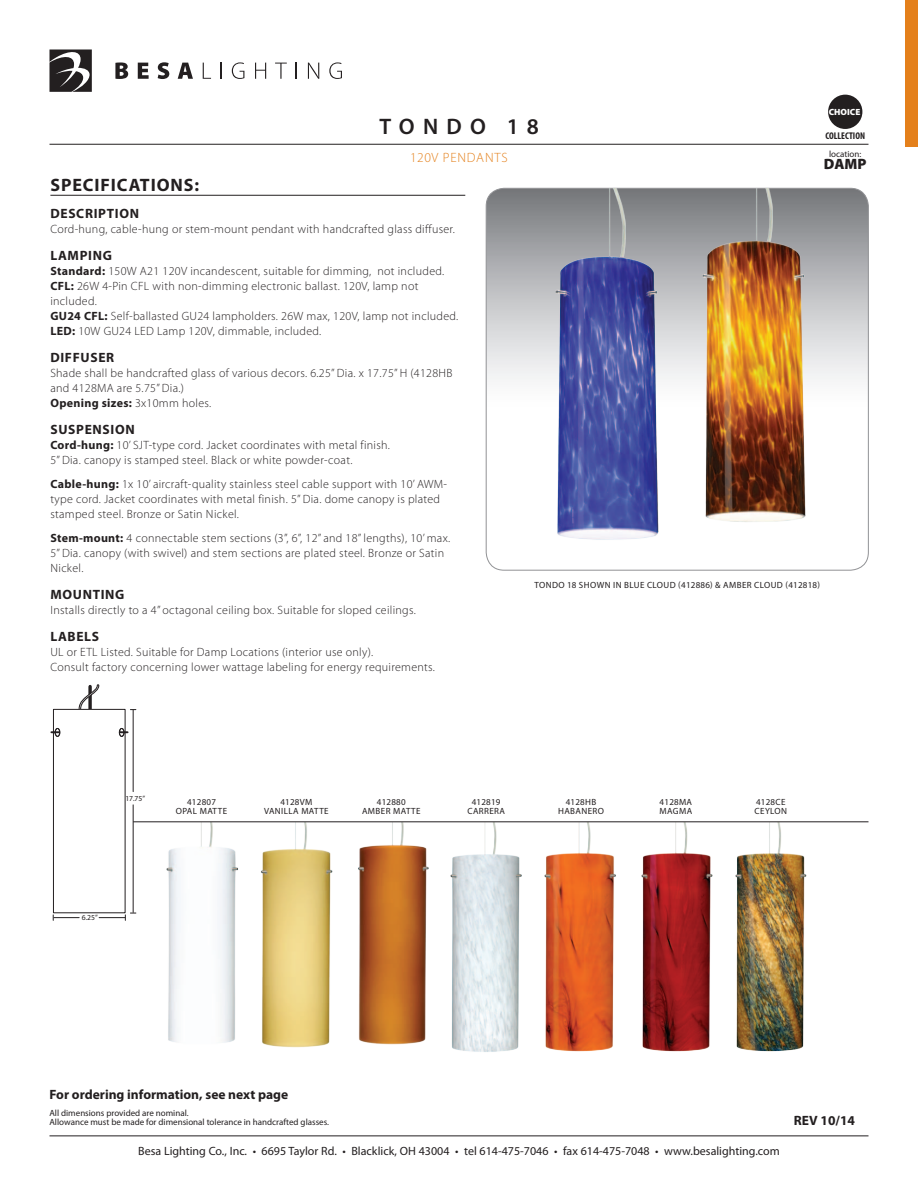
<style>
.page{position:relative;width:918px;height:1188px;background:#fff}
.page>*{position:absolute;margin:0;border:0;box-sizing:border-box;transform-origin:0 0}
.t1{font:600 22.5px "Myriad Pro";letter-spacing:.37em;color:#231f20}
.t2{font:700 18px "Myriad Pro";letter-spacing:.05em;color:#231f20}
.t3{font:900 15px "Myriad Pro";color:#231f20}
.t4{font:700 13.5px "Myriad Pro";letter-spacing:.05em;color:#231f20}
.t5{font:700 13.5px "Myriad Pro";color:#231f20}
.t6{font:300 13.5px "Myriad Pro";letter-spacing:.06em;color:#e4801b}
.t7{font:300 12px/15px "Myriad Pro";letter-spacing:.025em;color:#231f20}
.t8{font:12px "Myriad Pro";color:#231f20}
.t9{font:700 condensed 9.75px "Myriad Pro";color:#231f20}
.t10{font:9px/9px "Myriad Pro";letter-spacing:.005em;color:#231f20}
.t11{font:9px/9px "Myriad Pro";letter-spacing:.045em;color:#231f20;text-align:center}
.t12{font:9px/9px "Myriad Pro";letter-spacing:.025em;color:#231f20;text-align:center}
.t13{font:9px/9px "Myriad Pro";letter-spacing:.035em;color:#231f20;text-align:center}
.t14{font:9px/9px "Myriad Pro";letter-spacing:.03em;color:#231f20}
.t15{font:900 9px "Myriad Pro";color:#fff}
.t16{font:7.65px "Myriad Pro";color:#231f20}
.s1{font-weight:700}
</style>
<div class="page">
<hr style="left:50px;top:1136px;width:818px;height:1px;background:#231f20">
<svg style="left:115px;top:62px;width:13px;height:17px"></svg>
<svg style="left:138px;top:63px;width:11px;height:16px"></svg>
<svg style="left:158px;top:62px;width:11px;height:17px"></svg>
<svg style="left:178px;top:63px;width:15px;height:16px"></svg>
<svg style="left:203px;top:63px;width:8px;height:16px"></svg>
<svg style="left:221px;top:63px;width:1px;height:16px"></svg>
<svg style="left:232px;top:62px;width:12px;height:17px"></svg>
<svg style="left:255px;top:63px;width:11px;height:16px"></svg>
<svg style="left:275px;top:63px;width:12px;height:16px"></svg>
<svg style="left:296px;top:63px;width:1px;height:16px"></svg>
<svg style="left:308px;top:63px;width:11px;height:16px"></svg>
<svg style="left:329px;top:62px;width:13px;height:17px"></svg>
<svg style="left:50px;top:50px;width:42px;height:42px"></svg>
<hr style="left:50px;top:144px;width:818px;height:1px;background:#231f20">
<div style="left:905px;top:1px;width:13px;height:146px;background:#e4801b"></div>
<img style="left:544px;top:823px;width:72px;height:229px">
<img style="left:641px;top:823px;width:72px;height:229px">
<img style="left:735px;top:823px;width:72px;height:229px">
<img style="left:450px;top:823px;width:72px;height:229px">
<img style="left:166px;top:823px;width:72px;height:220px">
<img style="left:261px;top:823px;width:72px;height:225px">
<img style="left:358px;top:823px;width:71px;height:222px">
<svg style="left:486px;top:188px;width:382px;height:382px"></svg>
<hr style="left:50px;top:195px;width:415px;height:1px;background:#231f20">
<hr style="left:133px;top:822px;width:736px;height:1px;background:#231f20">
<div style="left:828px;top:95px;width:34px;height:34px;background:#231f20;border-radius:50%"></div>
<svg style="left:78px;top:684px;width:22px;height:25px"></svg>
<hr style="left:133px;top:805px;width:1px;height:107px;background:#231f20">
<hr style="left:133px;top:710px;width:1px;height:82px;background:#231f20">
<svg style="left:53px;top:915px;width:26px;height:5px"></svg>
<svg style="left:99px;top:913px;width:37px;height:7px"></svg>
<div style="left:53px;top:709px;width:73px;height:204px;border:1px solid #231f20"></div>
<div style="left:119px;top:728px;width:5px;height:9px;border:1px solid #231f20;border-radius:50%"></div>
<div style="left:119px;top:728px;width:6px;height:9px;border:1px solid #231f20;border-radius:50%"></div>
<div style="left:55px;top:728px;width:5px;height:9px;border:1px solid #231f20;border-radius:50%"></div>
<svg style="left:118px;top:729px;width:10px;height:5px"></svg>
<svg style="left:51px;top:731px;width:8px;height:2px"></svg>
<img style="left:550px;top:188px;width:116px;height:363px">
<img style="left:697px;top:188px;width:116px;height:347px">
<h1 class="t1" style="left:379px;top:113px;width:161px">TONDO 18</h1>
<p class="t15" style="left:829px;top:106px;width:33px">CHOICE</p>
<p class="t9" style="left:825px;top:130px;width:41px">COLLECTION</p>
<p class="t6" style="left:410px;top:149px;width:99px">120V pendants</p>
<p class="t10" style="left:829px;top:149px;width:34px">location:</p>
<p class="t3" style="left:824px;top:154px;width:44px">DAMP</p>
<h2 class="t2" style="left:50px;top:173px;width:150px">SPECIFICATIONS:</h2>
<p class="t4" style="left:50px;top:204px;width:90px">DESCRIPTION</p>
<p class="t7" style="left:50px;top:221px;width:406px">Cord-hung, cable-hung or stem-mount pendant with handcrafted glass diffuser.</p>
<p class="t4" style="left:50px;top:246px;width:63px">LAMPING</p>
<p class="t7" style="left:50px;top:263px;width:409px"><span class="s1">Standard:</span> 150W A21 120V incandescent, suitable for dimming, not included.<br><span class="s1">CFL:</span> 26W 4-Pin CFL with non-dimming electronic ballast. 120V, lamp not included.<br><span class="s1">GU24 CFL:</span> Self-ballasted GU24 lampholders. 26W max, 120V, lamp not included.<br><span class="s1">LED:</span> 10W GU24 LED Lamp 120V, dimmable, included.</p>
<p class="t4" style="left:50px;top:348px;width:65px">DIFFUSER</p>
<p class="t7" style="left:50px;top:365px;width:404px">Shade shall be handcrafted glass of various decors. 6.25” Dia. x 17.75” H (4128HB and 4128MA are 5.75” Dia.)<br><span class="s1">Opening sizes:</span> 3x10mm holes.</p>
<p class="t4" style="left:50px;top:420px;width:86px">SUSPENSION</p>
<p class="t7" style="left:50px;top:437px;width:341px"><span class="s1">Cord-hung:</span> 10’ SJT-type cord. Jacket coordinates with metal finish.<br>5” Dia. canopy is stamped steel. Black or white powder-coat.</p>
<p class="t7" style="left:50px;top:476px;width:398px"><span class="s1">Cable-hung:</span> 1x 10’ aircraft-quality stainless steel cable support with 10’ AWM&shy;type cord. Jacket coordinates with metal finish. 5” Dia. dome canopy is plated stamped steel. Bronze or Satin Nickel.</p>
<p class="t7" style="left:50px;top:530px;width:401px"><span class="s1">Stem-mount:</span> 4 connectable stem sections (3”, 6”, 12” and 18” lengths), 10’ max.<br>5” Dia. canopy (with swivel) and stem sections are plated steel. Bronze or Satin<br>Nickel.</p>
<p class="t4" style="left:50px;top:585px;width:76px">MOUNTING</p>
<p class="t7" style="left:50px;top:602px;width:367px">Installs directly to a 4” octagonal ceiling box. Suitable for sloped ceilings.</p>
<p class="t4" style="left:50px;top:627px;width:50px">LABELS</p>
<p class="t7" style="left:50px;top:644px;width:386px">UL or ETL Listed. Suitable for Damp Locations (interior use only).<br>Consult factory concerning lower wattage labeling for energy requirements.</p>
<p class="t11" style="left:534px;top:580px;width:287px">Tondo 18 shown in Blue cloud (412886) &amp; amber Cloud (412818)</p>
<p class="t16" style="left:126px;top:794px;width:21px">17.75”</p>
<p class="t12" style="left:176px;top:797px;width:53px">412807<br>Opal Matte</p>
<p class="t13" style="left:264px;top:797px;width:66px">4128Vm<br>Vanilla matte</p>
<p class="t12" style="left:362px;top:797px;width:60px">412880<br>Amber Matte</p>
<p class="t13" style="left:467px;top:797px;width:39px">412819<br>Carrera</p>
<p class="t11" style="left:558px;top:797px;width:48px">4128H B<br>Habanero</p>
<p class="t14" style="left:660px;top:797px;width:34px">4128MA<br>Magma</p>
<p class="t14" style="left:755px;top:797px;width:34px">4128CE<br>Ceylon</p>
<p class="t16" style="left:82px;top:913px;width:18px">6.25”</p>
<p class="t5" style="left:50px;top:1086px;width:240px">For ordering information, see next page</p>
<p class="t10" style="left:50px;top:1108px;width:281px">All dimensions provided are nominal.<br>Allowance must be made for dimensional tolerance in handcrafted glasses.</p>
<p class="t8" style="left:138px;top:1144px;width:643px">Besa Lighting Co., Inc. • 6695 Taylor Rd. • Blacklick, OH 43004 • tel 614-475-7046 • fax 614-475-7048 • www.besalighting.com</p>
<p class="t4" style="left:794px;top:1112px;width:63px">REV 10/14</p>
</div>
